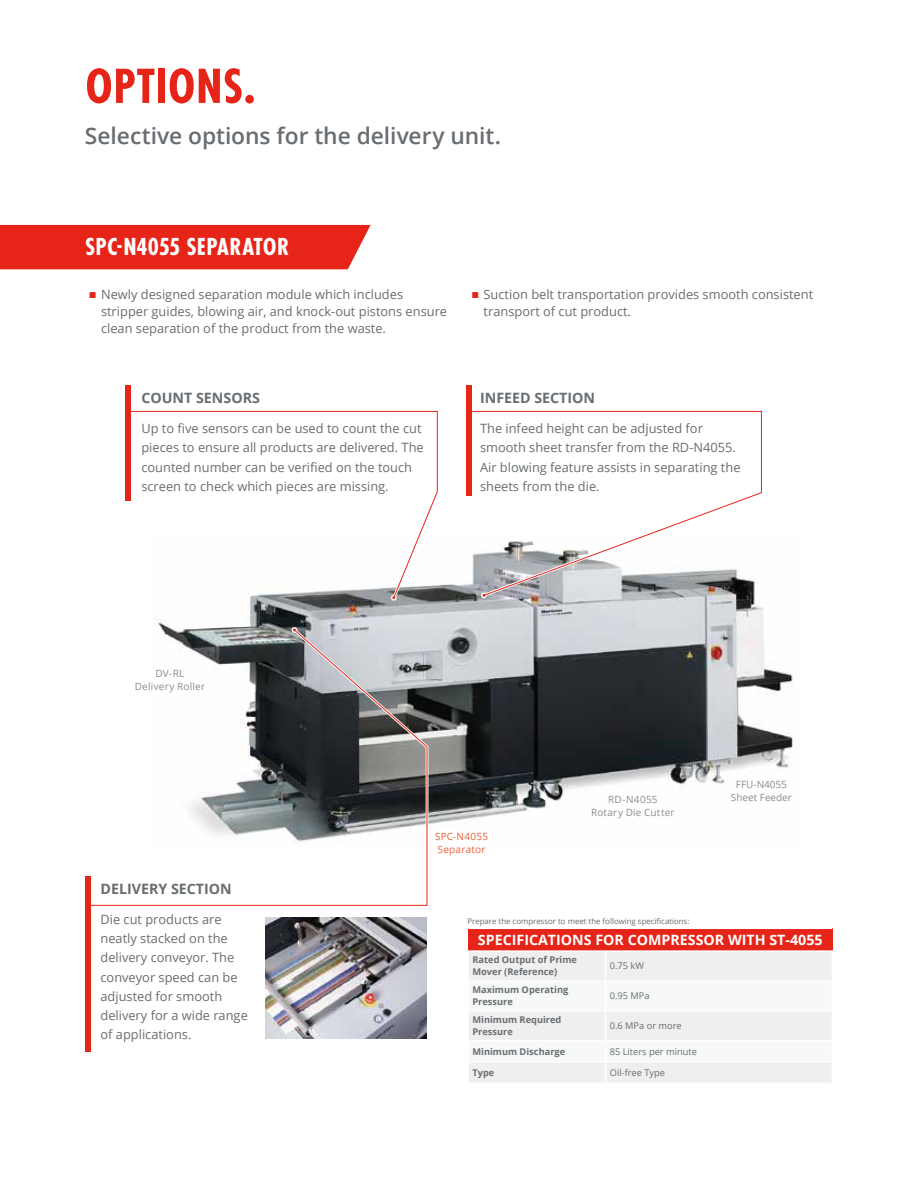
<style>
.page{position:relative;width:918px;height:1188px;background:#fff}
.page>*{position:absolute;margin:0;border:0;box-sizing:border-box;transform-origin:0 0}
.t1{font:700 51.3px "Futura PT Cond";letter-spacing:.01em;color:#e72418}
.t2{font:700 25.65px "Futura PT Cond";letter-spacing:.01em;color:#fff}
.t3{font:600 22.8px "Open Sans";letter-spacing:-.005em;color:#686d71}
.t4{font:700 14.25px "Open Sans";color:#686d71}
.t5{font:700 14.25px "Open Sans";color:#fff}
.t6{font:12.9px/19.2px "Open Sans";color:#686d71}
.t7{font:10.05px/12.9px "Open Sans";letter-spacing:.02em;color:#888e92;text-align:center}
.t8{font:10.05px "Open Sans";color:#888e92}
.t9{font:10.05px/12.9px "Open Sans";letter-spacing:.025em;color:#eb5f39}
.t10{font:700 9.3px/12.1px "Open Sans";color:#686d71}
.t11{font:9.3px "Open Sans";color:#686d71}
.t12{font:7.8px "Open Sans";color:#686d71}
.s1{font-family:"Arial";color:#e72418}
</style>
<div class="page">
<img style="left:156px;top:584px;width:637px;height:240px">
<div style="left:0;top:225px;width:371px;height:44px;background:#e72418"></div>
<div style="left:468px;top:928px;width:364px;height:23px;background:#e72418"></div>
<hr style="left:468px;top:928px;width:138px;height:1px;background:#fff">
<hr style="left:606px;top:928px;width:226px;height:1px;background:#fff">
<hr style="left:468px;top:950px;width:138px;height:2px;background:#fff">
<hr style="left:606px;top:950px;width:227px;height:2px;background:#fff">
<svg style="left:469px;top:952px;width:363px;height:130px"></svg>
<svg style="left:468px;top:410px;width:296px;height:189px"></svg>
<svg style="left:471px;top:411px;width:291px;height:185px"></svg>
<svg style="left:481px;top:592px;width:6px;height:6px"></svg>
<div style="left:467px;top:386px;width:5px;height:110px;background:#e72418"></div>
<svg style="left:87px;top:626px;width:343px;height:281px"></svg>
<div style="left:85px;top:877px;width:5px;height:175px;background:#e72418"></div>
<svg style="left:89px;top:629px;width:339px;height:277px"></svg>
<svg style="left:292px;top:627px;width:5px;height:6px"></svg>
<img style="left:265px;top:918px;width:162px;height:120px">
<svg style="left:131px;top:410px;width:310px;height:191px"></svg>
<svg style="left:131px;top:411px;width:307px;height:188px"></svg>
<svg style="left:391px;top:595px;width:6px;height:6px"></svg>
<div style="left:125px;top:385px;width:6px;height:116px;background:#e72418"></div>
<h1 class="t1" style="left:85px;top:56px;width:172px">OPTIONS.</h1>
<h3 class="t3" style="left:85px;top:120px;width:418px">Selective options for the delivery unit.</h3>
<h2 class="t2" style="left:85px;top:232px;width:206px">SPC-N4055 SEPARATOR</h2>
<p class="t6" style="left:101px;top:286px;width:348px;line-height:17.1px;text-indent:-12px"><span class="s1">■</span> Newly designed separation module which includes stripper guides, blowing air, and knock-out pistons ensure clean separation of the product from the waste.</p>
<p class="t6" style="left:484px;top:286px;width:331px;line-height:17.1px;text-indent:-12px"><span class="s1">■</span> Suction belt transportation provides smooth consistent transport of cut product.</p>
<p class="t4" style="left:141px;top:388px;width:120px">COUNT SENSORS</p>
<p class="t6" style="left:141px;top:419px;width:284px">Up to five sensors can be used to count the cut pieces to ensure all products are delivered. The counted number can be verified on the touch screen to check which pieces are missing.</p>
<p class="t4" style="left:480px;top:388px;width:117px">INFEED SECTION</p>
<p class="t6" style="left:480px;top:419px;width:262px">The infeed height can be adjusted for smooth sheet transfer from the RD-N4055.<br>Air blowing feature assists in separating the sheets from the die.</p>
<p class="t7" style="left:135px;top:667px;width:72px">DV-RL<br>Delivery Roller</p>
<p class="t4" style="left:100px;top:879px;width:133px">DELIVERY SECTION</p>
<p class="t6" style="left:100px;top:909px;width:149px">Die cut products are neatly stacked on the delivery conveyor. The conveyor speed can be adjusted for smooth delivery for a wide range of applications.</p>
<p class="t8" style="left:736px;top:778px;width:53px">FFU-N4055</p>
<p class="t9" style="left:435px;top:830px;width:55px">SPC-N4055<br>Separator</p>
<p class="t7" style="left:608px;top:793px;width:51px">RD-N4055</p>
<p class="t8" style="left:731px;top:791px;width:63px">Sheet Feeder</p>
<p class="t7" style="left:591px;top:805px;width:85px">Rotary Die Cutter</p>
<p class="t12" style="left:468px;top:915px;width:223px">Prepare the compressor to meet the following specifications:</p>
<p class="t5" style="left:478px;top:930px;width:346px">SPECIFICATIONS FOR COMPRESSOR WITH ST-4055</p>
<p class="t10" style="left:472px;top:954px;width:106px">Rated Output of Prime<br>Mover (Reference)</p>
<p class="t11" style="left:610px;top:960px;width:36px">0.75 kW</p>
<p class="t10" style="left:472px;top:983px;width:97px">Maximum Operating<br>Pressure</p>
<p class="t11" style="left:610px;top:989px;width:41px">0.95 MPa</p>
<p class="t10" style="left:472px;top:1013px;width:91px">Minimum Required<br>Pressure</p>
<p class="t11" style="left:610px;top:1019px;width:73px">0.6 MPa or more</p>
<p class="t10" style="left:472px;top:1045px;width:94px">Minimum Discharge</p>
<p class="t11" style="left:610px;top:1045px;width:89px">85 Liters per minute</p>
<p class="t10" style="left:472px;top:1066px;width:23px">Type</p>
<p class="t11" style="left:610px;top:1066px;width:57px">Oil-free Type</p>
</div>
